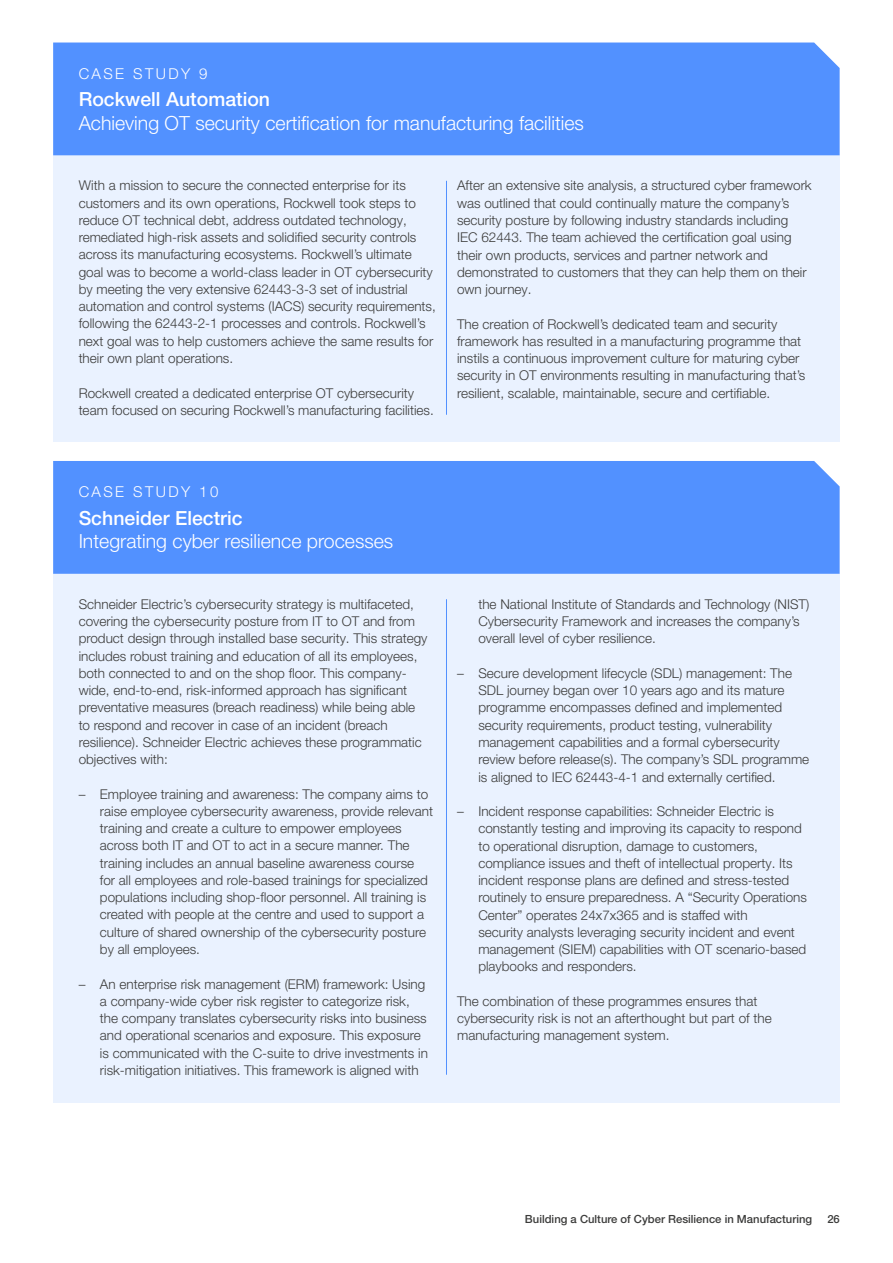
<style>
.page{position:relative;width:893px;height:1263px;background:#fff}
.page>*{position:absolute;margin:0;border:0;box-sizing:border-box;transform-origin:0 0}
.t1{font:300 19.5px "Helvetica Neue LT Pro";color:#fff}
.t2{font:500 19.5px "Helvetica Neue LT Pro";color:#fff}
.t3{font:300 15px "Helvetica Neue LT Pro";letter-spacing:.16em;color:#fff}
.t4{font:300 13.5px/17.2px "Helvetica Neue LT Pro";color:#3c3c3b}
.t5{font:500 11.25px "Helvetica Neue LT Pro";color:#3c3c3b}
</style>
<div class="page">
<div style="left:53px;top:155px;width:787px;height:287px;background:#eaf2ff"></div>
<hr style="left:446px;top:181px;width:1px;height:234px;background:#5291ff">
<div style="left:53px;top:43px;width:787px;height:112px;background:#5291ff"></div>
<div style="left:53px;top:574px;width:787px;height:529px;background:#eaf2ff"></div>
<hr style="left:446px;top:599px;width:1px;height:476px;background:#5291ff">
<div style="left:53px;top:461px;width:787px;height:113px;background:#5291ff"></div>
<p class="t3" style="left:79px;top:64px;width:130px">CASE STUDY 9</p>
<h1 class="t2" style="left:79px;top:88px;width:193px">Rockwell Automation</h1>
<h1 class="t1" style="left:79px;top:111px;width:507px">Achieving OT security certification for manufacturing facilities</h1>
<p class="t4" style="left:79px;top:177px;width:359px">With a mission to secure the connected enterprise for its customers and its own operations, Rockwell took steps to reduce OT technical debt, address outdated technology, remediated high-risk assets and solidified security controls across its manufacturing ecosystems. Rockwell’s ultimate goal was to become a world-class leader in OT cybersecurity by meeting the very extensive 62443-3-3 set of industrial automation and control systems (IACS) security requirements, following the 62443-2-1 processes and controls. Rockwell’s next goal was to help customers achieve the same results for their own plant operations.</p>
<p class="t4" style="left:79px;top:384px;width:357px">Rockwell created a dedicated enterprise OT cybersecurity team focused on securing Rockwell’s manufacturing facilities.</p>
<p class="t4" style="left:457px;top:177px;width:356px">After an extensive site analysis, a structured cyber framework was outlined that could continually mature the company’s security posture by following industry standards including IEC 62443. The team achieved the certification goal using their own products, services and partner network and demonstrated to customers that they can help them on their own journey.</p>
<p class="t4" style="left:457px;top:315px;width:350px">The creation of Rockwell’s dedicated team and security framework has resulted in a manufacturing programme that instils a continuous improvement culture for maturing cyber security in OT environments resulting in manufacturing that’s resilient, scalable, maintainable, secure and certifiable.</p>
<p class="t3" style="left:79px;top:483px;width:141px">CASE STUDY 10</p>
<h1 class="t2" style="left:79px;top:506px;width:166px">Schneider Electric</h1>
<h1 class="t1" style="left:79px;top:529px;width:316px">Integrating cyber resilience processes</h1>
<p class="t4" style="left:79px;top:595px;width:350px">Schneider Electric’s cybersecurity strategy is multifaceted, covering the cybersecurity posture from IT to OT and from product design through installed base security. This strategy includes robust training and education of all its employees, both connected to and on the shop floor. This company&shy;wide, end-to-end, risk-informed approach has significant preventative measures (breach readiness) while being able to respond and recover in case of an incident (breach resilience). Schneider Electric achieves these programmatic objectives with:</p>
<p class="t4" style="left:100px;top:785px;width:335px;text-indent:-21px">– Employee training and awareness: The company aims to raise employee cybersecurity awareness, provide relevant training and create a culture to empower employees across both IT and OT to act in a secure manner. The training includes an annual baseline awareness course<br>for all employees and role-based trainings for specialized populations including shop-floor personnel. All training is created with people at the centre and used to support a culture of shared ownership of the cybersecurity posture by all employees.</p>
<p class="t4" style="left:100px;top:975px;width:330px;text-indent:-21px">– An enterprise risk management (ERM) framework: Using a company-wide cyber risk register to categorize risk, the company translates cybersecurity risks into business and operational scenarios and exposure. This exposure is communicated with the C-suite to drive investments in risk-mitigation initiatives. This framework is aligned with</p>
<p class="t4" style="left:478px;top:595px;width:332px">the National Institute of Standards and Technology (NIST)<br>Cybersecurity Framework and increases the company’s overall level of cyber resilience.</p>
<p class="t4" style="left:478px;top:664px;width:332px;text-indent:-21px">– Secure development lifecycle (SDL) management: The SDL journey began over 10 years ago and its mature programme encompasses defined and implemented security requirements, product testing, vulnerability management capabilities and a formal cybersecurity review before release(s). The company’s SDL programme is aligned to IEC 62443-4-1 and externally certified.</p>
<p class="t4" style="left:478px;top:802px;width:330px;text-indent:-21px">– Incident response capabilities: Schneider Electric is constantly testing and improving its capacity to respond to operational disruption, damage to customers, compliance issues and theft of intellectual property. Its incident response plans are defined and stress-tested routinely to ensure preparedness. A “Security Operations Center” operates 24x7x365 and is staffed with<br>security analysts leveraging security incident and event management (SIEM) capabilities with OT scenario-based playbooks and responders.</p>
<p class="t4" style="left:457px;top:992px;width:316px">The combination of these programmes ensures that cybersecurity risk is not an afterthought but part of the manufacturing management system.</p>
<p class="t5" style="left:525px;top:1212px;width:289px">Building a Culture of Cyber Resilience in Manufacturing</p>
<p class="t5" style="left:827px;top:1212px;width:14px">26</p>
</div>
